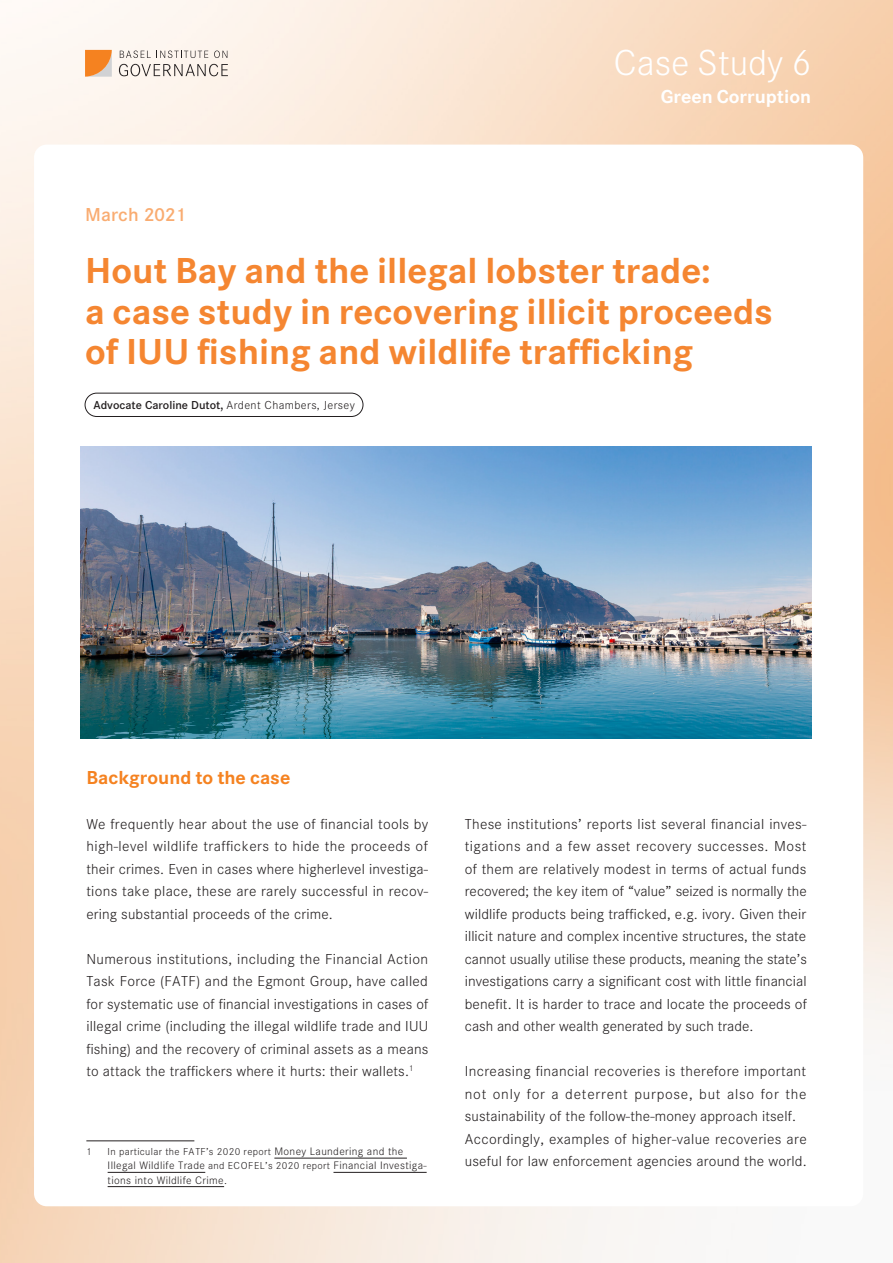
<style>
.page{position:relative;width:893px;height:1263px;background:#fff}
.page>*{position:absolute;margin:0;border:0;box-sizing:border-box;transform-origin:0 0}
.Titel_2{font:700 37.5px/40.5px "Corporate S";color:#f58631}
.Titel_2-2{font:300 37.5px "Corporate S";color:#fff}
.Quick_Guide_Titel_3{font:700 19.5px "Corporate S";color:#f58220}
.Titel_2-3{font:700 19.5px "Corporate S";color:#fff}
.Quick_Guide_GENERAL{font:600 19.5px "Corporate S";letter-spacing:.005em;color:#f9ac71}
.PB_-_Body_text{font:300 15px/22.5px "Corporate S";letter-spacing:.01em;color:#231f20;text-align:justify;scale:1.04 1}
.Author_names{font:600 12px "Corporate S";color:#231f20}
.PB_footnotes{font:300 11.25px/14.2px "Corporate S";letter-spacing:.03em;color:#231f20}
.PB_footnotes-2{font:300 10.5px "Corporate S";letter-spacing:.03em;color:#231f20}
.s1{font-weight:300}
.s2{font-size:11.25px}
.s3{font-size:10.5px}
</style>
<div class="page">
<img style="left:0;top:0;width:893px;height:1263px">
<div style="left:34px;top:145px;width:829px;height:1061px;background:#fff;border-radius:13px"></div>
<svg style="left:85px;top:50px;width:27px;height:27px"></svg>
<svg style="left:120px;top:51px;width:31px;height:7px"></svg>
<svg style="left:157px;top:51px;width:51px;height:7px"></svg>
<svg style="left:214px;top:51px;width:13px;height:7px"></svg>
<svg style="left:119px;top:64px;width:109px;height:12px"></svg>
<div style="left:85px;top:393px;width:278px;height:24px;border:1px solid #231f20;border-radius:12px"></div>
<hr style="left:86px;top:1140px;width:108px;height:1px;background:#231f20">
<hr style="left:274px;top:1158px;width:133px;height:1px;background:#231f20">
<hr style="left:108px;top:1172px;width:97px;height:1px;background:#231f20">
<hr style="left:333px;top:1172px;width:94px;height:1px;background:#231f20">
<hr style="left:108px;top:1186px;width:116px;height:1px;background:#231f20">
<img style="left:81px;top:446px;width:730px;height:293px">
<p class="Quick_Guide_GENERAL" style="left:85px;top:204px;width:103px">March 2021</p>
<p class="Titel_2-2" style="left:614px;top:41px;width:199px">Case Study 6</p>
<p class="Titel_2-3" style="left:661px;top:86px;width:152px">Green Corruption</p>
<p class="Titel_2" style="left:85px;top:251px;width:689px">Hout Bay and the illegal lobster trade:<br>a case study in recovering illicit proceeds of IUU fishing and wildlife trafficking</p>
<p class="Author_names" style="left:94px;top:398px;width:263px">Advocate Caroline Dutot, <span class="s1">Ardent Chambers, Jersey</span></p>
<p class="Quick_Guide_Titel_3" style="left:86px;top:766px;width:205px">Background to the case</p>
<p class="PB_-_Body_text" style="left:86px;top:813px;width:330px">We frequently hear about the use of financial tools by high-level wildlife traffickers to hide the proceeds of their crimes. Even in cases where higherlevel investiga&shy;tions take place, these are rarely successful in recov&shy;ering substantial proceeds of the crime.</p>
<p class="PB_-_Body_text" style="left:86px;top:948px;width:330px">Numerous institutions, including the Financial Action Task Force (FATF) and the Egmont Group, have called for systematic use of financial investigations in cases of illegal crime (including the illegal wildlife trade and IUU fishing) and the recovery of criminal assets as a means to attack the traffickers where it hurts: their wallets.<sup>1</sup></p>
<p class="PB_footnotes-2" style="left:86px;top:1146px;width:7px">1</p>
<p class="PB_footnotes-2" style="left:108px;top:1146px;width:297px">In particular the FA TF’s 2020 report <span class="s2">Money Laundering and the</span></p>
<p class="PB_footnotes" style="left:108px;top:1158px;width:320px">Illegal Wildlife Trade <span class="s3">and ECOFEL’s 2020 report</span> Financial Investiga&shy;tions into Wildlife Crime.</p>
<p class="PB_-_Body_text" style="left:465px;top:813px;width:330px">These institutions’ reports list several financial inves&shy;tigations and a few asset recovery successes. Most of them are relatively modest in terms of actual funds recovered; the key item of “value” seized is normally the wildlife products being trafficked, e.g. ivory. Given their illicit nature and complex incentive structures, the state cannot usually utilise these products, meaning the state’s investigations carry a significant cost with little financial benefit. It is harder to trace and locate the proceeds of cash and other wealth generated by such trade.</p>
<p class="PB_-_Body_text" style="left:465px;top:1060px;width:330px">Increasing financial recoveries is therefore important not only for a deterrent purpose, but also for the sustainability of the follow-the-money approach itself.</p>
<p class="PB_-_Body_text" style="left:465px;top:1128px;width:330px">Accordingly, examples of higher-value recoveries are useful for law enforcement agencies around the world.</p>
</div>
